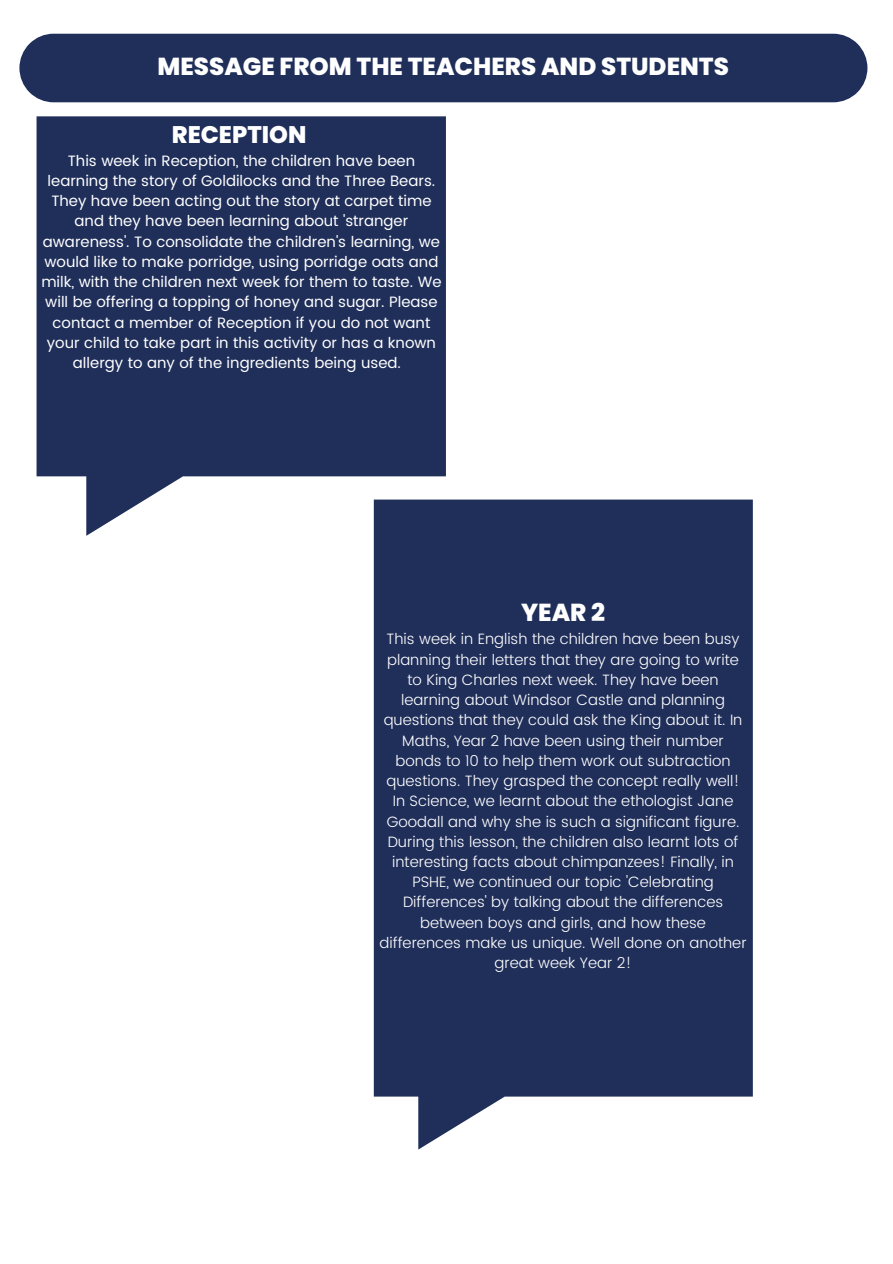
<style>
.page{position:relative;width:893px;height:1264px;background:#fff}
.page>*{position:absolute;margin:0;border:0;box-sizing:border-box;transform-origin:0 0}
.t1{font:800 24.6px "Poppins";color:#fff}
.t2{font:800 24px "Poppins";color:#fff}
.t3{font:300 15px/20.2px "Poppins";color:#fff;text-align:center}
.t4{font:15px/20.2px "Poppins";color:#fff;text-align:center}
</style>
<div class="page">
<div style="left:19px;top:34px;width:848px;height:68px;background:#202f5a"></div>
<svg style="left:37px;top:116px;width:409px;height:420px;background:#39466c"></svg>
<svg style="left:374px;top:499px;width:378px;height:650px;background:#303e65"></svg>
<h1 class="t1" style="left:157px;top:49px;width:573px">MESSAGE FROM THE TEACHERS AND STUDENTS</h1>
<h2 class="t2" style="left:172px;top:118px;width:136px">RECEPTION</h2>
<p class="t4" style="left:41px;top:150px;width:401px">This week in Reception, the children have been learning the story of Goldilocks and the Three Bears.<br>They have been acting out the story at carpet time and they have been learning about 'stranger awareness'. To consolidate the children's learning, we would like to make porridge, using porridge oats and milk, with the children next week for them to taste. We will be offering a topping of honey and sugar. Please contact a member of Reception if you do not want your child to take part in this activity or has a known allergy to any of the ingredients being used.</p>
<h1 class="t1" style="left:521px;top:595px;width:86px">YEAR 2</h1>
<p class="t3" style="left:379px;top:629px;width:368px">This week in English the children have been busy planning their letters that they are going to write to King Charles next week. They have been learning about Windsor Castle and planning questions that they could ask the King about it. In Maths, Year 2 have been using their number bonds to 10 to help them work out subtraction questions. They grasped the concept really well!<br>In Science, we learnt about the ethologist Jane Goodall and why she is such a significant figure.<br>During this lesson, the children also learnt lots of interesting facts about chimpanzees! Finally, in PSHE, we continued our topic 'Celebrating Differences' by talking about the differences between boys and girls, and how these differences make us unique. Well done on another great week Year 2!</p>
</div>
